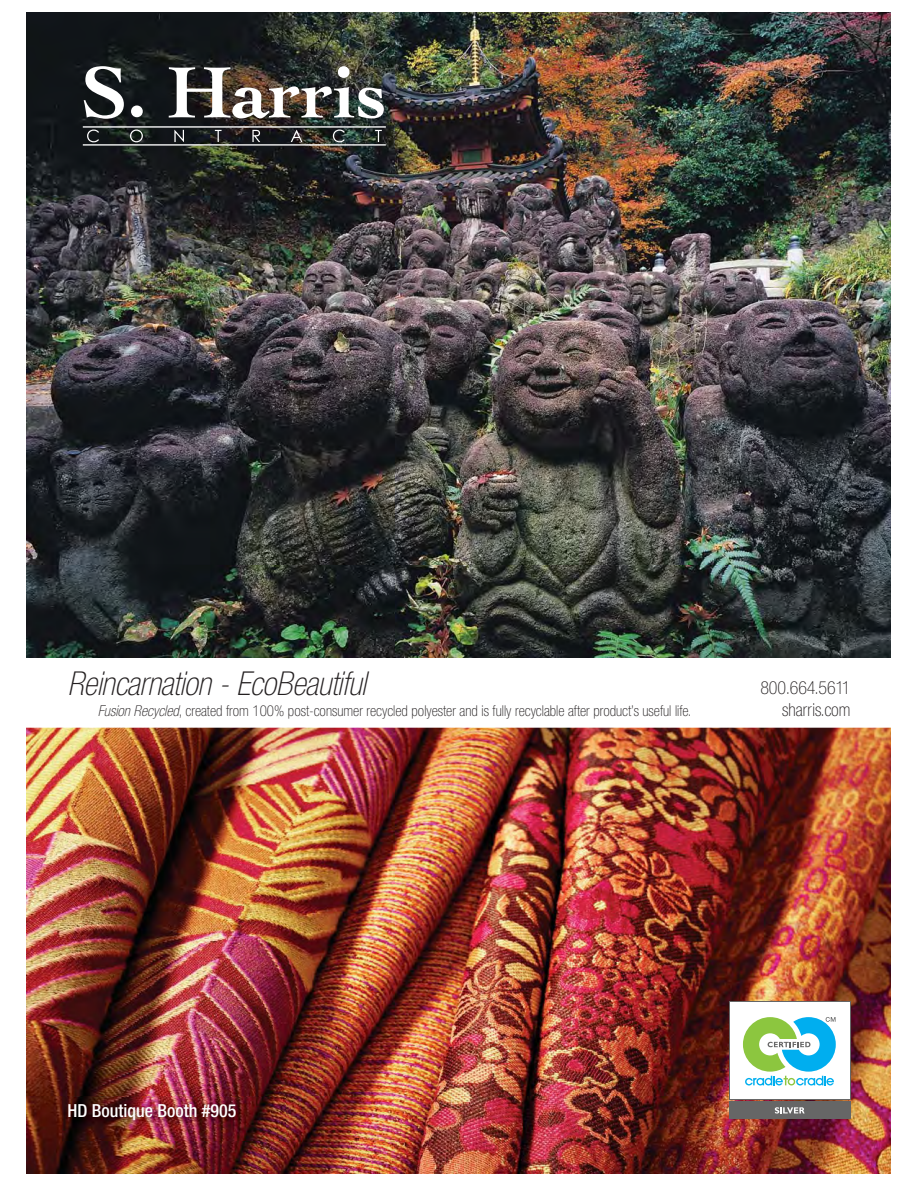
<style>
.page{position:relative;width:918px;height:1188px;background:#fff}
.page>*{position:absolute;margin:0;border:0;box-sizing:border-box;transform-origin:0 0}
.t1{font:33px "Helvetica Neue LT Std Th Cn O+GYILWM";letter-spacing:-.01em;color:#231f20}
.t2{font:18px "Helvetica Neue LT Std Th Cn+AVHKAB";letter-spacing:-.01em;color:#231f20}
.t3{font:18px "Helvetica Neue LT Std Md Cn+BCHUWD";color:#fff}
.t4{font:15px "Helvetica Neue LT Std Th Cn+AVHKAB";color:#231f20}
.s1{font-family:"Helvetica Neue LT Std Th Cn O+GYILWM"}
</style>
<div class="page">
<img style="left:27px;top:12px;width:864px;height:645px">
<img style="left:27px;top:728px;width:864px;height:445px">
<svg style="left:84px;top:66px;width:40px;height:53px"></svg>
<div style="left:131px;top:106px;width:12px;height:11px;background:#fff;border-radius:50%"></div>
<img style="left:169px;top:66px;width:215px;height:52px">
<img style="left:82px;top:127px;width:304px;height:19px">
<div style="left:729px;top:1102px;width:121px;height:17px;background:#666"></div>
<svg style="left:729px;top:1002px;width:121px;height:98px"></svg>
<div style="left:730px;top:1003px;width:119px;height:96px;background:#fff"></div>
<svg style="left:775px;top:1107px;width:30px;height:7px"></svg>
<svg style="left:743px;top:1017px;width:93px;height:69px"></svg>
<img style="left:62px;top:1097px;width:223px;height:43px">
<h1 class="t1" style="left:67px;top:664px;width:300px">Reincarnation - EcoBeautiful</h1>
<p class="t2" style="left:760px;top:677px;width:91px">800.664.5611</p>
<p class="t4" style="left:98px;top:702px;width:595px"><span class="s1">Fusion Recycled</span>, created from 100% post-consumer recycled polyester and is fully recyclable after product’s useful life.</p>
<p class="t2" style="left:782px;top:699px;width:70px">sharris.com</p>
<p class="t3" style="left:67px;top:1101px;width:170px">HD Boutique Booth #905</p>
</div>
